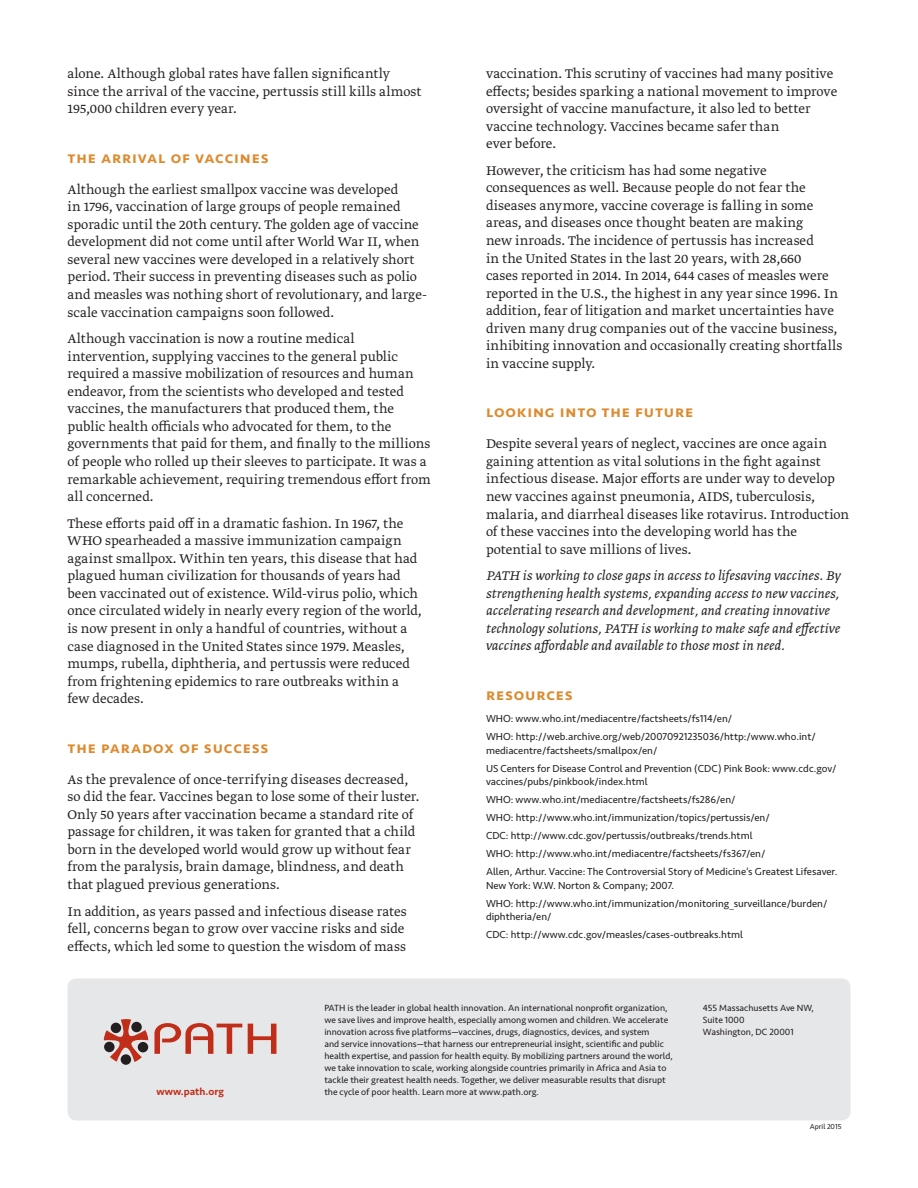
<style>
.page{position:relative;width:918px;height:1188px;background:#fff}
.page>*{position:absolute;margin:0;border:0;box-sizing:border-box;transform-origin:0 0}
.headA{font:500 16.5px "Seravek";letter-spacing:.05em;color:#dc8b2f}
.t1{font:300 14.85px/17.5px "Greta Text Pro";letter-spacing:.005em;color:#231f20}
.t2{font:italic 300 14.85px/17.5px "Greta Text Pro";letter-spacing:.005em;color:#231f20}
.endnote_footnote{font:10.5px/13.5px "Seravek";color:#231f20}
.t3{font:500 10.5px "Seravek";color:#c02d19}
.t4{font:9.3px/12px "Seravek";color:#231f20}
.date{font:7.5px "Seravek";color:#231f20}
</style>
<div class="page">
<div style="left:68px;top:978px;width:782px;height:142px;background:#e6e7e9;border-radius:9px"></div>
<svg style="left:104px;top:1019px;width:44px;height:43px"></svg>
<div style="left:111px;top:1023px;width:10px;height:10px;background:#231f20;border-radius:50%"></div>
<div style="left:131px;top:1022px;width:11px;height:10px;background:#231f20;border-radius:50%"></div>
<div style="left:138px;top:1042px;width:10px;height:10px;background:#231f20;border-radius:50%"></div>
<div style="left:121px;top:1054px;width:10px;height:11px;background:#231f20;border-radius:50%"></div>
<div style="left:104px;top:1042px;width:11px;height:10px;background:#231f20;border-radius:50%"></div>
<svg style="left:154px;top:1023px;width:88px;height:31px"></svg>
<svg style="left:248px;top:1024px;width:28px;height:30px"></svg>
<p class="t1" style="left:68px;top:65px;width:356px">alone. Although global rates have fallen significantly since the arrival of the vaccine, pertussis still kills almost<br>195,000 children every year.</p>
<p class="headA" style="left:68px;top:147px;width:203px">The arrival of vaccines</p>
<p class="t1" style="left:68px;top:181px;width:361px">Although the earliest smallpox vaccine was developed<br>in 1796, vaccination of large groups of people remained sporadic until the 20th century. The golden age of vaccine development did not come until after World War II, when several new vaccines were developed in a relatively short period. Their success in preventing diseases such as polio and measles was nothing short of revolutionary, and large&shy;scale vaccination campaigns soon followed.</p>
<p class="t1" style="left:68px;top:331px;width:365px">Although vaccination is now a routine medical intervention, supplying vaccines to the general public required a massive mobilization of resources and human endeavor, from the scientists who developed and tested vaccines, the manufacturers that produced them, the public health officials who advocated for them, to the governments that paid for them, and finally to the millions of people who rolled up their sleeves to participate. It was a remarkable achievement, requiring tremendous effort from all concerned.</p>
<p class="t1" style="left:68px;top:515px;width:356px">These efforts paid off in a dramatic fashion. In 1967, the WHO spearheaded a massive immunization campaign against smallpox. Within ten years, this disease that had plagued human civilization for thousands of years had been vaccinated out of existence. Wild-virus polio, which once circulated widely in nearly every region of the world, is now present in only a handful of countries, without a case diagnosed in the United States since 1979. Measles, mumps, rubella, diphtheria, and pertussis were reduced from frightening epidemics to rare outbreaks within a few decades.</p>
<p class="headA" style="left:68px;top:737px;width:203px">The paradox of success</p>
<p class="t1" style="left:68px;top:771px;width:354px">As the prevalence of once-terrifying diseases decreased, so did the fear. Vaccines began to lose some of their luster.<br>Only 50 years after vaccination became a standard rite of passage for children, it was taken for granted that a child born in the developed world would grow up without fear from the paralysis, brain damage, blindness, and death that plagued previous generations.</p>
<p class="t1" style="left:68px;top:903px;width:341px">In addition, as years passed and infectious disease rates fell, concerns began to grow over vaccine risks and side effects, which led some to question the wisdom of mass</p>
<p class="t1" style="left:486px;top:65px;width:353px">vaccination. This scrutiny of vaccines had many positive effects; besides sparking a national movement to improve oversight of vaccine manufacture, it also led to better vaccine technology. Vaccines became safer than<br>ever before.</p>
<p class="t1" style="left:486px;top:162px;width:358px">However, the criticism has had some negative consequences as well. Because people do not fear the diseases anymore, vaccine coverage is falling in some areas, and diseases once thought beaten are making<br>new inroads. The incidence of pertussis has increased<br>in the United States in the last 20 years, with 28,660<br>cases reported in 2014. In 2014, 644 cases of measles were reported in the U.S., the highest in any year since 1996. In addition, fear of litigation and market uncertainties have driven many drug companies out of the vaccine business, inhibiting innovation and occasionally creating shortfalls in vaccine supply.</p>
<p class="headA" style="left:486px;top:402px;width:209px">Looking into the future</p>
<p class="t1" style="left:486px;top:436px;width:365px">Despite several years of neglect, vaccines are once again gaining attention as vital solutions in the fight against infectious disease. Major efforts are under way to develop new vaccines against pneumonia, AIDS, tuberculosis, malaria, and diarrheal diseases like rotavirus. Introduction of these vaccines into the developing world has the potential to save millions of lives.</p>
<p class="t2" style="left:486px;top:568px;width:356px">PATH is working to close gaps in access to lifesaving vaccines. By strengthening health systems, expanding access to new vaccines, accelerating research and development, and creating innovative technology solutions, PATH is working to make safe and effective vaccines affordable and available to those most in need.</p>
<p class="headA" style="left:486px;top:684px;width:88px">Resources</p>
<p class="endnote_footnote" style="left:486px;top:712px;width:248px">WHO: www.who.int/mediacentre/factsheets/fs114/en/</p>
<p class="endnote_footnote" style="left:486px;top:730px;width:332px">WHO: http://web.archive.org/web/20070921235036/http:/www.who.int/ mediacentre/factsheets/smallpox/en/</p>
<p class="endnote_footnote" style="left:486px;top:762px;width:352px">US Centers for Disease Control and Prevention (CDC) Pink Book: www.cdc.gov/ vaccines/pubs/pinkbook/index.html</p>
<p class="endnote_footnote" style="left:486px;top:793px;width:251px">WHO: www.who.int/mediacentre/factsheets/fs286/en/</p>
<p class="endnote_footnote" style="left:486px;top:811px;width:285px">WHO: http://www.who.int/immunization/topics/pertussis/en/</p>
<p class="endnote_footnote" style="left:486px;top:829px;width:268px">CDC: http://www.cdc.gov/pertussis/outbreaks/trends.html</p>
<p class="endnote_footnote" style="left:486px;top:847px;width:281px">WHO: http://www.who.int/mediacentre/factsheets/fs367/en/</p>
<p class="endnote_footnote" style="left:486px;top:865px;width:353px">Allen, Arthur. Vaccine: The Controversial Story of Medicine’s Greatest Lifesaver.<br>New York: W.W. Norton &amp; Company; 2007.</p>
<p class="endnote_footnote" style="left:486px;top:897px;width:343px">WHO: http://www.who.int/immunization/monitoring_surveillance/burden/ diphtheria/en/</p>
<p class="endnote_footnote" style="left:486px;top:928px;width:259px">CDC: http://www.cdc.gov/measles/cases-outbreaks.html</p>
<p class="t3" style="left:156px;top:1085px;width:69px">www.path.org</p>
<p class="t4" style="left:324px;top:1002px;width:350px">PATH is the leader in global health innovation. An international nonprofit organization, we save lives and improve health, especially among women and children. We accelerate innovation across five platforms—vaccines, drugs, diagnostics, devices, and system<br>and service innovations—that harness our entrepreneurial insight, scientific and public health expertise, and passion for health equity. By mobilizing partners around the world, we take innovation to scale, working alongside countries primarily in Africa and Asia to tackle their greatest health needs. Together, we deliver measurable results that disrupt the cycle of poor health. Learn more at www.path.org.</p>
<p class="t4" style="left:703px;top:1002px;width:113px">455 Massachusetts Ave NW,<br>Suite 1000<br>Washington, DC 20001</p>
<p class="date" style="left:810px;top:1122px;width:33px">April 2015</p>
</div>
